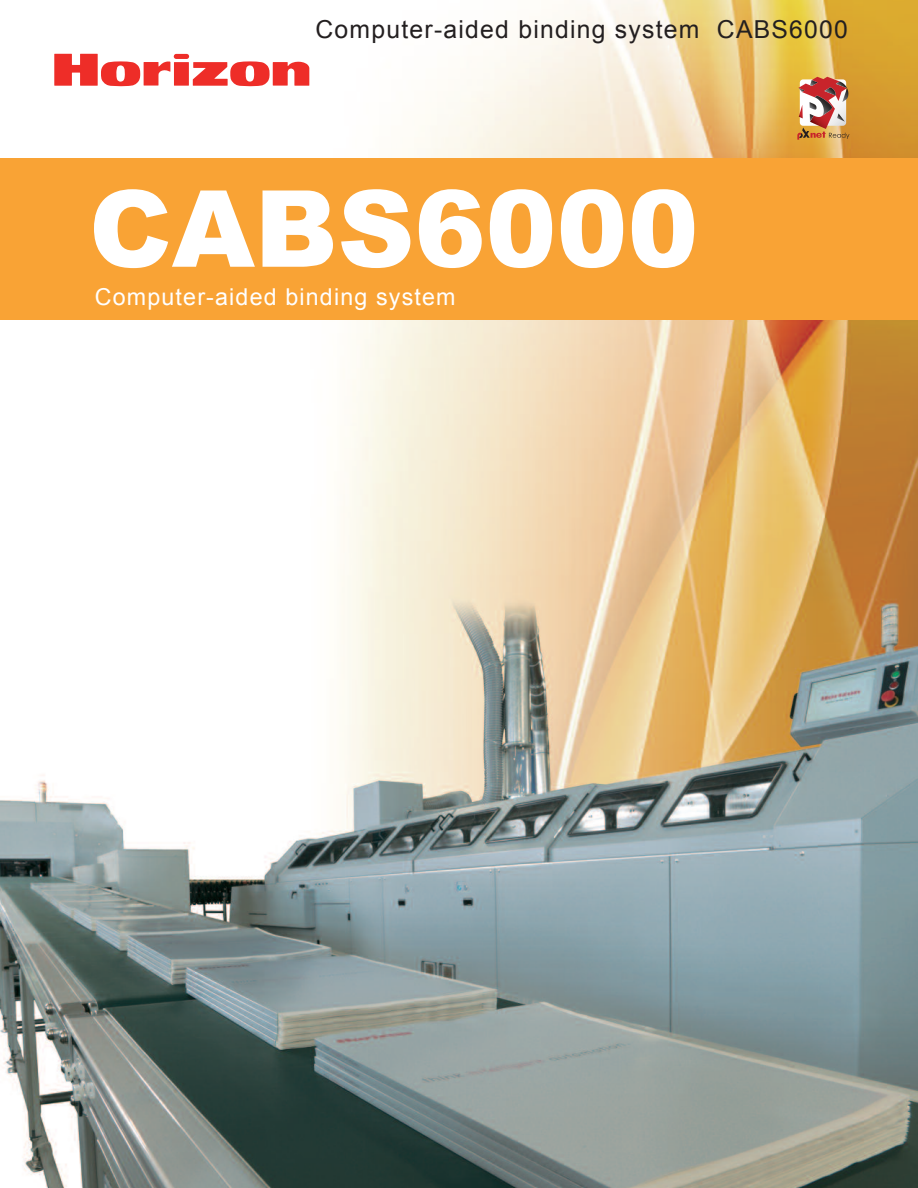
<style>
.page{position:relative;width:918px;height:1188px;background:#fff}
.page>*{position:absolute;margin:0;border:0;box-sizing:border-box;transform-origin:0 0}
.t1{font:900 106.5px "Arial";color:#fff}
.t2{font:24.75px "Arial";letter-spacing:.05em;color:#231f20}
.t3{font:23.25px "Arial";letter-spacing:.05em;color:#fff}
</style>
<div class="page">
<img style="left:0;top:0;width:917px;height:1188px">
<svg style="left:797px;top:77px;width:52px;height:63px"></svg>
<div style="left:0;top:158px;width:917px;height:161px;background:#f9a335"></div>
<div style="left:174px;top:54px;width:15px;height:5px;background:#ee2d28;border-radius:2px"></div>
<div style="left:174px;top:62px;width:15px;height:24px;background:#ee2d28"></div>
<svg style="left:54px;top:54px;width:116px;height:32px"></svg>
<svg style="left:193px;top:61px;width:116px;height:25px"></svg>
<p class="t2" style="left:315px;top:16px;width:534px">Computer-aided binding system CABS6000</p>
<h1 class="t1" style="left:89px;top:150px;width:611px">CABS6000</h1>
<p class="t3" style="left:95px;top:284px;width:362px">Computer-aided binding system</p>
</div>
